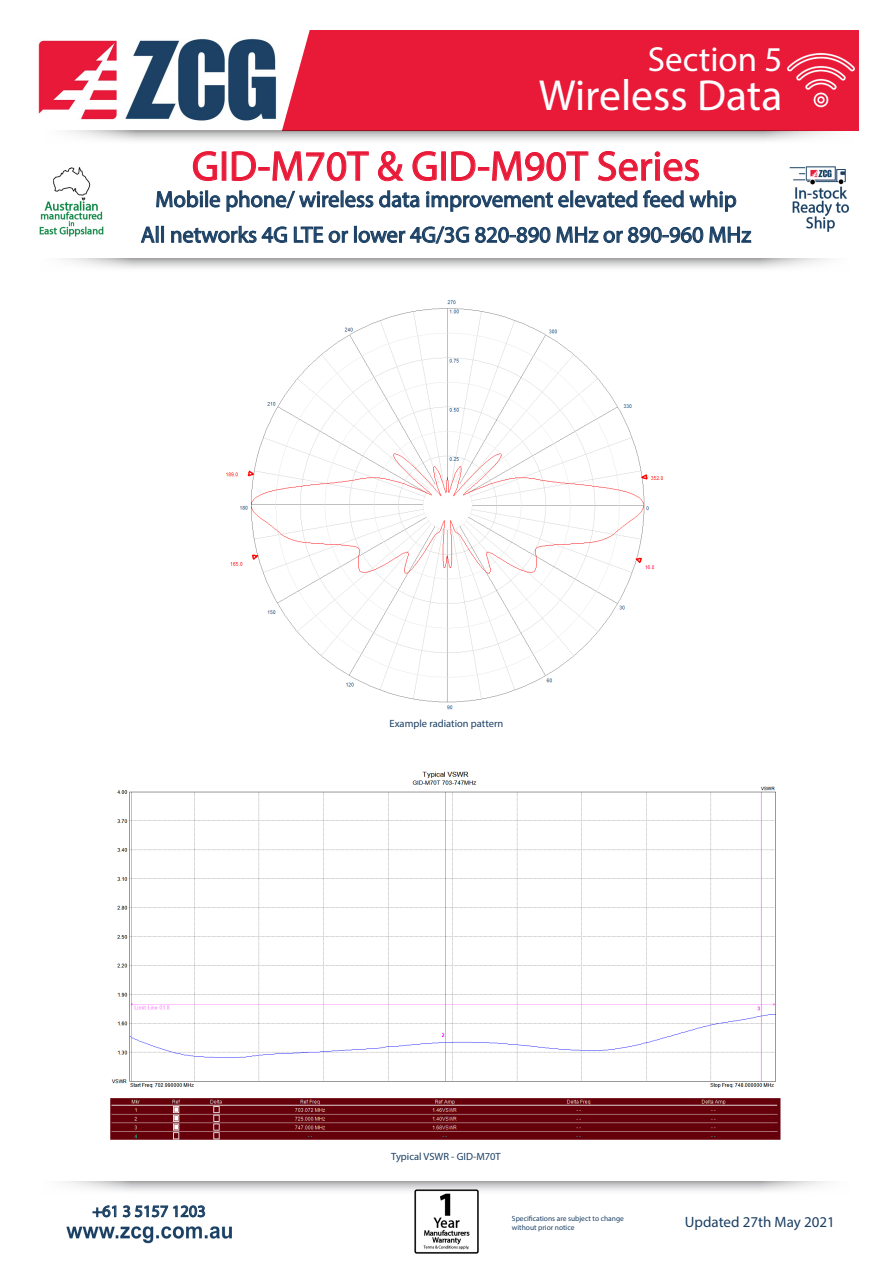
<style>
.page{position:relative;width:893px;height:1263px;background:#fff}
.page>*{position:absolute;margin:0;border:0;box-sizing:border-box;transform-origin:0 0}
.t1{font:43.65px "Myriad Pro";color:#fff}
.t2{font:42px "Myriad Pro";color:#e91938}
.t3{font:34.95px "Myriad Pro";color:#fff}
.t4{font:22.5px "Myriad Pro";color:#1b4064}
.t5{font:16.5px "Myriad Pro";color:#1b4064}
.t6{font:15px "Myriad Pro";color:#1b4064}
.t7{font:10.5px "Myriad Pro";color:#1b4064}
.t8{font:7.5px "Myriad Pro";color:#1b4064}
</style>
<div class="page">
<img style="left:66px;top:1226px;width:166px;height:17px">
<svg style="left:92px;top:1205px;width:114px;height:13px"></svg>
<svg style="left:64px;top:1181px;width:764px;height:13px"></svg>
<svg style="left:65px;top:259px;width:762px;height:10px"></svg>
<div style="left:273px;top:30px;width:586px;height:101px;background:#e91938"></div>
<svg style="left:68px;top:131px;width:764px;height:10px"></svg>
<svg style="left:140px;top:151px;width:612px;height:93px"></svg>
<img style="left:38px;top:34px;width:244px;height:91px">
<img style="left:789px;top:166px;width:61px;height:65px">
<img style="left:785px;top:44px;width:71px;height:71px">
<img style="left:415px;top:1190px;width:64px;height:64px">
<img style="left:226px;top:300px;width:438px;height:410px">
<img style="left:110px;top:771px;width:671px;height:369px">
<img style="left:39px;top:167px;width:65px;height:70px">
<p class="t3" style="left:648px;top:38px;width:136px">Section 5</p>
<p class="t1" style="left:539px;top:69px;width:245px">Wireless Data</p>
<p class="t2" style="left:192px;top:140px;width:510px">GID-M70T &amp; GID-M90T Series</p>
<p class="t4" style="left:155px;top:185px;width:583px">Mobile phone/ wireless data improvement elevated feed whip</p>
<p class="t4" style="left:141px;top:221px;width:612px">All networks 4G LTE or lower 4G/3G 820-890 MHz or 890-960 MHz</p>
<p class="t7" style="left:390px;top:717px;width:115px">Example radiation pattern</p>
<p class="t5" style="left:92px;top:1201px;width:115px">+61 3 5157 1203</p>
<p class="t7" style="left:391px;top:1150px;width:111px">Typical VSWR - GID-M70T</p>
<p class="t8" style="left:512px;top:1214px;width:113px">Specifications are subject to change</p>
<p class="t8" style="left:512px;top:1223px;width:64px">without prior notice</p>
<p class="t6" style="left:685px;top:1213px;width:152px">Updated 27th May 2021</p>
</div>
